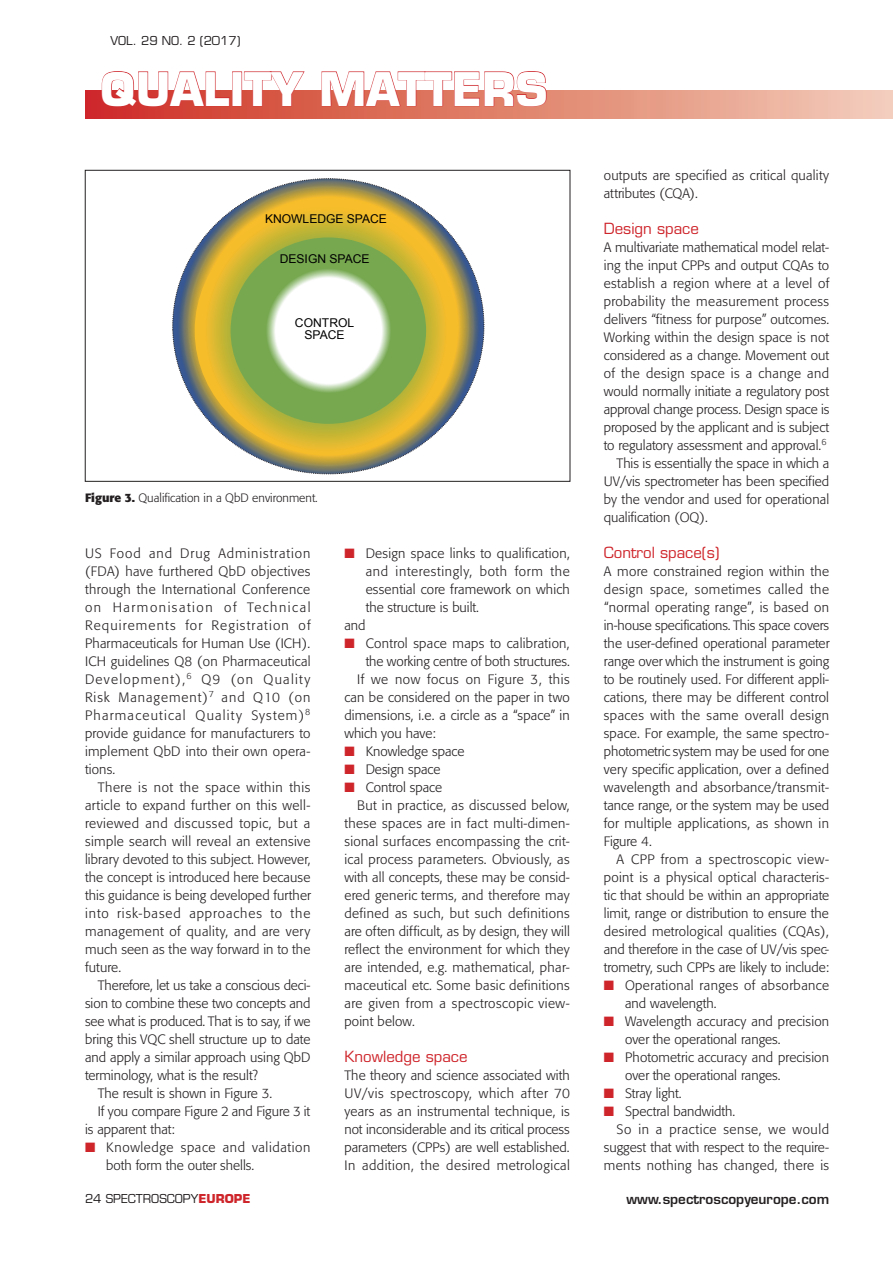
<style>
.page{position:relative;width:893px;height:1263px;background:#fff}
.page>*{position:absolute;margin:0;border:0;box-sizing:border-box;transform-origin:0 0}
.t1{font:700 45px "Eurostile";color:#fff}
.Column_B_Head{font:15px "Eurostile";color:#ce252b}
.Body_indent{font:300 13.5px/18px "Formata BQ";letter-spacing:.01em;color:#231f20;text-align:justify}
.Body_copy{font:300 13.5px/18px "Formata BQ";letter-spacing:.005em;color:#231f20;text-align:justify}
.Body_copy-2{font:300 13.5px/18px "Formata BQ";letter-spacing:.045em;color:#231f20}
.Body_copy-3{font:300 13.5px/18px "Formata BQ";letter-spacing:.025em;color:#231f20}
.t2{font:600 13.5px "Eurostile";color:#231f20}
.t3{font:12.15px/11.6px "Arial";color:#000;text-align:center}
.Article_caption{font:300 12px "Formata BQ";color:#231f20}
.t4{font:12px "Eurostile";color:#231f20}
.s1{font-weight:700}
.s2{color:#ce252b}
.s3{font-weight:700;color:#ce252b}
</style>
<div class="page">
<div style="left:85px;top:90px;width:808px;height:29px;background:linear-gradient(to right,#cd2e21,#f2ceb6)"></div>
<svg style="left:101px;top:71px;width:129px;height:36px"></svg>
<div style="left:232px;top:72px;width:10px;height:34px;border:1px solid #ce252b"></div>
<svg style="left:244px;top:71px;width:61px;height:35px"></svg>
<svg style="left:321px;top:71px;width:226px;height:36px"></svg>
<svg style="left:172px;top:178px;width:312px;height:296px"></svg>
<img style="left:195px;top:207px;width:262px;height:247px">
<img style="left:231px;top:237px;width:195px;height:187px">
<div style="left:85px;top:170px;width:485px;height:311px;border:1px solid #231f20"></div>
<p class="t4" style="left:110px;top:33px;width:132px">VOL. 29 NO. 2 (2017)</p>
<h1 class="t1" style="left:100px;top:61px;width:449px">QUALITY MATTERS</h1>
<p class="t3" style="left:265px;top:213px;width:123px">KNOWLEDGE SPACE</p>
<p class="t3" style="left:280px;top:253px;width:91px">DESIGN SPACE</p>
<p class="t3" style="left:295px;top:317px;width:61px">CONTROL<br>SPACE</p>
<p class="Article_caption" style="left:85px;top:490px;width:234px"><span class="s1">Figure 3.</span> Qualification in a QbD environment.</p>
<p class="Body_indent" style="left:85px;top:544px;width:227px">US Food and Drug Administration (FDA) have furthered QbD objectives through the International Conference on Harmonisation of Technical Requirements for Registration of Pharmaceuticals for Human Use (ICH).<br>ICH guidelines Q8 (on Pharmaceutical Development),<sup>6</sup> Q9 (on Quality Risk Management)<sup>7</sup> and Q10 (on Pharmaceutical Quality System)<sup>8 </sup>provide guidance for manufacturers to implement QbD into their own opera&shy;tions.</p>
<p class="Body_indent" style="left:85px;top:778px;width:228px;text-indent:13px">There is not the space within this article to expand further on this well&shy;reviewed and discussed topic, but a simple search will reveal an extensive library devoted to this subject. However, the concept is introduced here because this guidance is being developed further into risk-based approaches to the management of quality, and are very much seen as the way forward in to the future.</p>
<p class="Body_indent" style="left:85px;top:976px;width:227px;text-indent:13px">Therefore, let us take a conscious deci&shy;sion to combine these two concepts and see what is produced. That is to say, if we bring this VQC shell structure up to date and apply a similar approach using QbD terminology, what is the result?</p>
<p class="Body_indent" style="left:98px;top:1084px;width:176px">The result is shown in Figure 3.</p>
<p class="Body_indent" style="left:85px;top:1102px;width:227px;text-indent:13px">If you compare Figure 2 and Figure 3 it is apparent that:</p>
<p class="Body_copy-2" style="left:106px;top:1138px;width:206px;text-indent:-21px"><span class="s2">■</span> Knowledge space and validation both form the outer shells.</p>
<p class="Body_copy" style="left:366px;top:544px;width:206px;text-indent:-21px"><span class="s2">■</span> Design space links to qualification, and interestingly, both form the essential core framework on which the structure is built.</p>
<p class="Body_copy" style="left:344px;top:616px;width:23px">and</p>
<p class="Body_copy" style="left:344px;top:634px;width:227px;text-align:right"><span class="s2">■</span> Control space maps to calibration, the working centre of both structures.</p>
<p class="Body_indent" style="left:344px;top:670px;width:227px;text-indent:13px">If we now focus on Figure 3, this can be considered on the paper in two dimensions, i.e. a circle as a “space” in which you have:</p>
<p class="Body_copy" style="left:344px;top:742px;width:121px"><span class="s2">■</span> Knowledge space</p>
<p class="Body_copy" style="left:344px;top:760px;width:98px"><span class="s2">■</span> Design space</p>
<p class="Body_copy" style="left:344px;top:778px;width:99px"><span class="s2">■</span> Control space</p>
<p class="Body_indent" style="left:344px;top:796px;width:227px;text-indent:13px">But in practice, as discussed below, these spaces are in fact multi-dimen&shy;sional surfaces encompassing the crit&shy;ical process parameters. Obviously, as with all concepts, these may be consid&shy;ered generic terms, and therefore may defined as such, but such definitions are often difficult, as by design, they will reflect the environment for which they are intended, e.g. mathematical, phar&shy;maceutical etc. Some basic definitions are given from a spectroscopic view&shy;point below.</p>
<p class="Column_B_Head" style="left:344px;top:1047px;width:125px">Knowledge space</p>
<p class="Body_copy" style="left:344px;top:1066px;width:227px">The theory and science associated with UV/vis spectroscopy, which after 70 years as an instrumental technique, is not inconsiderable and its critical process parameters (CPPs) are well established.<br>In addition, the desired metrological</p>
<p class="Body_copy" style="left:604px;top:166px;width:227px">outputs are specified as critical quality attributes (CQA).</p>
<p class="Column_B_Head" style="left:604px;top:219px;width:97px">Design space</p>
<p class="Body_copy" style="left:604px;top:238px;width:227px">A multivariate mathematical model relat&shy;ing the input CPPs and output CQAs to establish a region where at a level of probability the measurement process delivers “fitness for purpose” outcomes.<br>Working within the design space is not considered as a change. Movement out of the design space is a change and would normally initiate a regulatory post approval change process. Design space is proposed by the applicant and is subject to regulatory assessment and approval.<sup>6</sup></p>
<p class="Body_indent" style="left:604px;top:454px;width:227px;text-indent:13px">This is essentially the space in which a UV/vis spectrometer has been specified by the vendor and used for operational qualification (OQ).</p>
<p class="Column_B_Head" style="left:604px;top:543px;width:117px">Control space(s)</p>
<p class="Body_copy" style="left:604px;top:562px;width:227px">A more constrained region within the design space, sometimes called the “normal operating range”, is based on in-house specifications. This space covers the user-defined operational parameter range over which the instrument is going to be routinely used. For different appli&shy;cations, there may be different control spaces with the same overall design space. For example, the same spectro&shy;photometric system may be used for one very specific application, over a defined wavelength and absorbance/transmit&shy;tance range, or the system may be used for multiple applications, as shown in Figure 4.</p>
<p class="Body_indent" style="left:604px;top:850px;width:227px;text-indent:13px">A CPP from a spectroscopic view&shy;point is a physical optical characteris&shy;tic that should be within an appropriate limit, range or distribution to ensure the desired metrological qualities (CQAs), and therefore in the case of UV/vis spec&shy;trometry, such CPPs are likely to include:</p>
<p class="Body_copy-3" style="left:625px;top:976px;width:206px;text-indent:-21px"><span class="s2">■</span> Operational ranges of absorbance and wavelength.</p>
<p class="Body_copy" style="left:625px;top:1012px;width:206px;text-indent:-21px"><span class="s2">■</span> Wavelength accuracy and precision over the operational ranges.</p>
<p class="Body_copy" style="left:625px;top:1048px;width:206px;text-indent:-21px"><span class="s2">■</span> Photometric accuracy and precision over the operational ranges.</p>
<p class="Body_copy" style="left:604px;top:1084px;width:79px"><span class="s2">■</span> Stray light.</p>
<p class="Body_copy" style="left:604px;top:1102px;width:133px"><span class="s2">■</span> Spectral bandwidth.</p>
<p class="Body_indent" style="left:604px;top:1120px;width:227px;text-indent:13px">So in a practice sense, we would suggest that with respect to the require&shy;ments nothing has changed, there is</p>
<p class="t4" style="left:85px;top:1191px;width:167px">24 SPECTROSCOPY<span class="s3">EUROPE</span></p>
<p class="t2" style="left:627px;top:1190px;width:204px">www.spectroscopyeurope.com</p>
</div>
